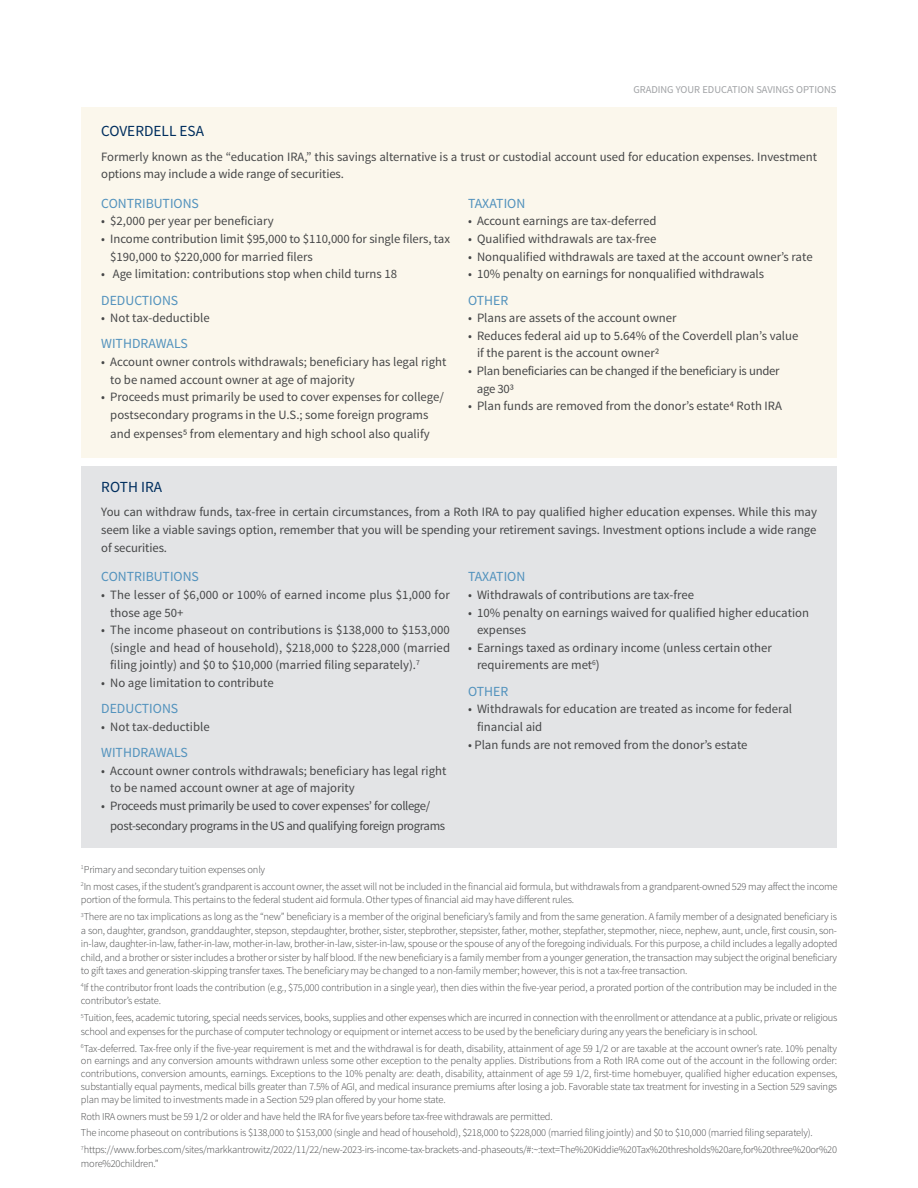
<style>
.page{position:relative;width:918px;height:1188px;background:#fff}
.page>*{position:absolute;margin:0;border:0;box-sizing:border-box;transform-origin:0 0}
.Subhead_-_1st_Tier{font:15.3px "Source Sans Pro";color:#002e5e}
.Subhead_-_2nd_Tier{font:13.8px "Source Sans Pro";color:#5292bd}
.Body_Copy_8_11_75{font:12.75px/17.7px "Source Sans Pro";color:#464748}
.Body_Copy_8_11_75-2{font:12.75px/19.5px "Source Sans Pro";letter-spacing:-.03em;color:#464748}
.Body_Copy_8_11_75-3{font:12.75px/17.7px "Source Sans Pro";letter-spacing:-.02em;color:#464748}
.Body_Copy_8_11_75-4{font:300 10.5px/13.5px "Source Sans Pro";letter-spacing:-.02em;color:#464748}
.t1{font:10.5px "Source Sans Pro";color:#a0a2a5}
</style>
<div class="page">
<div style="left:81px;top:107px;width:756px;height:351px;background:#fbf7ec"></div>
<div style="left:81px;top:467px;width:756px;height:381px;background:#e3e4e6"></div>
<p class="t1" style="left:633px;top:83px;width:205px">GRADING YOUR EDUCATION SAVINGS OPTIONS</p>
<p class="Subhead_-_1st_Tier" style="left:101px;top:122px;width:104px">COVERDELL ESA</p>
<p class="Body_Copy_8_11_75" style="left:101px;top:148px;width:717px">Formerly known as the “education IRA,” this savings alternative is a trust or custodial account used for education expenses. Investment options may include a wide range of securities.</p>
<p class="Subhead_-_2nd_Tier" style="left:101px;top:195px;width:99px">CONTRIBUTIONS</p>
<p class="Body_Copy_8_11_75" style="left:101px;top:213px;width:174px">• $2,000 per year per beneficiary</p>
<p class="Body_Copy_8_11_75" style="left:110px;top:230px;width:341px;text-indent:-9px">• Income contribution limit $95,000 to $110,000 for single filers, tax $190,000 to $220,000 for married filers</p>
<p class="Body_Copy_8_11_75" style="left:101px;top:265px;width:297px">• Age limitation: contributions stop when child turns 18</p>
<p class="Subhead_-_2nd_Tier" style="left:101px;top:291px;width:79px">DEDUCTIONS</p>
<p class="Body_Copy_8_11_75" style="left:101px;top:309px;width:110px">• Not tax-deductible</p>
<p class="Subhead_-_2nd_Tier" style="left:101px;top:335px;width:88px">WITHDRAWALS</p>
<p class="Body_Copy_8_11_75" style="left:110px;top:353px;width:338px;text-indent:-9px">• Account owner controls withdrawals; beneficiary has legal right to be named account owner at age of majority</p>
<p class="Body_Copy_8_11_75" style="left:101px;top:388px;width:344px;text-align:center">• Proceeds must primarily be used to cover expenses for college/ postsecondary programs in the U.S.; some foreign programs</p>
<p class="Body_Copy_8_11_75" style="left:110px;top:426px;width:321px">and expenses5 from elementary and high school also qualify</p>
<p class="Subhead_-_2nd_Tier" style="left:468px;top:195px;width:59px">TAXATION</p>
<p class="Body_Copy_8_11_75" style="left:468px;top:213px;width:190px">• Account earnings are tax-deferred</p>
<p class="Body_Copy_8_11_75" style="left:468px;top:230px;width:190px">• Qualified withdrawals are tax-free</p>
<p class="Body_Copy_8_11_75" style="left:468px;top:248px;width:346px">• Nonqualified withdrawals are taxed at the account owner’s rate</p>
<p class="Body_Copy_8_11_75" style="left:468px;top:265px;width:298px">• 10% penalty on earnings for nonqualified withdrawals</p>
<p class="Subhead_-_2nd_Tier" style="left:468px;top:291px;width:42px">OTHER</p>
<p class="Body_Copy_8_11_75" style="left:468px;top:309px;width:210px">• Plans are assets of the account owner</p>
<p class="Body_Copy_8_11_75" style="left:477px;top:327px;width:323px;text-indent:-9px">• Reduces federal aid up to 5.64% of the Coverdell plan’s value if the parent is the account owner2</p>
<p class="Body_Copy_8_11_75-3" style="left:477px;top:362px;width:304px;text-indent:-9px">• Plan beneficiaries can be changed if the beneficiary is under age 303</p>
<p class="Body_Copy_8_11_75" style="left:468px;top:397px;width:315px">• Plan funds are removed from the donor’s estate4 Roth IRA</p>
<p class="Subhead_-_1st_Tier" style="left:101px;top:478px;width:62px">ROTH IRA</p>
<p class="Body_Copy_8_11_75" style="left:101px;top:504px;width:717px;text-align:justify">You can withdraw funds, tax-free in certain circumstances, from a Roth IRA to pay qualified higher education expenses. While this may seem like a viable savings option, remember that you will be spending your retirement savings. Investment options include a wide range of securities.</p>
<p class="Subhead_-_2nd_Tier" style="left:101px;top:568px;width:99px">CONTRIBUTIONS</p>
<p class="Body_Copy_8_11_75" style="left:110px;top:586px;width:341px;text-indent:-9px">• The lesser of $6,000 or 100% of earned income plus $1,000 for those age 50+</p>
<p class="Body_Copy_8_11_75" style="left:110px;top:621px;width:341px;text-align:justify;text-indent:-9px">• The income phaseout on contributions is $138,000 to $153,000 (single and head of household), $218,000 to $228,000 (married filing jointly) and $0 to $10,000 (married filing separately).<sup>7</sup></p>
<p class="Body_Copy_8_11_75" style="left:101px;top:674px;width:174px">• No age limitation to contribute</p>
<p class="Subhead_-_2nd_Tier" style="left:101px;top:700px;width:79px">DEDUCTIONS</p>
<p class="Body_Copy_8_11_75" style="left:101px;top:718px;width:110px">• Not tax-deductible</p>
<p class="Subhead_-_2nd_Tier" style="left:101px;top:744px;width:88px">WITHDRAWALS</p>
<p class="Body_Copy_8_11_75" style="left:110px;top:762px;width:338px;text-indent:-9px">• Account owner controls withdrawals; beneficiary has legal right to be named account owner at age of majority</p>
<p class="Body_Copy_8_11_75-2" style="left:110px;top:796px;width:337px;text-indent:-9px">• Proceeds must primarily be used to cover expenses’ for college/ post-secondary programs in the US and qualifying foreign programs</p>
<p class="Subhead_-_2nd_Tier" style="left:468px;top:568px;width:59px">TAXATION</p>
<p class="Body_Copy_8_11_75" style="left:468px;top:586px;width:228px">• Withdrawals of contributions are tax-free</p>
<p class="Body_Copy_8_11_75" style="left:477px;top:604px;width:334px;text-indent:-9px">• 10% penalty on earnings waived for qualified higher education expenses</p>
<p class="Body_Copy_8_11_75" style="left:477px;top:639px;width:296px;text-indent:-9px">• Earnings taxed as ordinary income (unless certain other requirements are met<sup>6</sup>)</p>
<p class="Subhead_-_2nd_Tier" style="left:468px;top:683px;width:42px">OTHER</p>
<p class="Body_Copy_8_11_75" style="left:477px;top:700px;width:317px;text-indent:-9px">• Withdrawals for education are treated as income for federal financial aid</p>
<p class="Body_Copy_8_11_75" style="left:468px;top:736px;width:281px">• Plan funds are not removed from the donor’s estate</p>
<p class="Body_Copy_8_11_75-4" style="left:81px;top:863px;width:186px"><sup>1</sup>Primary and secondary tuition expenses only</p>
<p class="Body_Copy_8_11_75-4" style="left:81px;top:880px;width:758px"><sup>2</sup>In most cases, if the student’s grandparent is account owner, the asset will not be included in the financial aid formula, but withdrawals from a grandparent-owned 529 may affect the income portion of the formula. This pertains to the federal student aid formula. Other types of financial aid may have different rules.</p>
<p class="Body_Copy_8_11_75-4" style="left:81px;top:910px;width:758px;text-align:justify"><sup>3</sup>There are no tax implications as long as the “new” beneficiary is a member of the original beneficiary’s family and from the same generation. A family member of a designated beneficiary is a son, daughter, grandson, granddaughter, stepson, stepdaughter, brother, sister, stepbrother, stepsister, father, mother, stepfather, stepmother, niece, nephew, aunt, uncle, first cousin, son&shy;in-law, daughter-in-law, father-in-law, mother-in-law, brother-in-law, sister-in-law, spouse or the spouse of any of the foregoing individuals. For this purpose, a child includes a legally adopted child, and a brother or sister includes a brother or sister by half blood. If the new beneficiary is a family member from a younger generation, the transaction may subject the original beneficiary to gift taxes and generation-skipping transfer taxes. The beneficiary may be changed to a non-family member; however, this is not a tax-free transaction.</p>
<p class="Body_Copy_8_11_75-4" style="left:81px;top:981px;width:758px"><sup>4</sup>If the contributor front loads the contribution (e.g., $75,000 contribution in a single year), then dies within the five-year period, a prorated portion of the contribution may be included in the contributor’s estate.</p>
<p class="Body_Copy_8_11_75-4" style="left:81px;top:1011px;width:758px"><sup>5</sup>Tuition, fees, academic tutoring, special needs services, books, supplies and other expenses which are incurred in connection with the enrollment or attendance at a public, private or religious school and expenses for the purchase of computer technology or equipment or internet access to be used by the beneficiary during any years the beneficiary is in school.</p>
<p class="Body_Copy_8_11_75-4" style="left:81px;top:1042px;width:758px;line-height:12.8px;text-align:justify"><sup>6</sup>Tax-deferred. Tax-free only if the five-year requirement is met and the withdrawal is for death, disability, attainment of age 59 1/2 or are taxable at the account owner’s rate. 10% penalty on earnings and any conversion amounts withdrawn unless some other exception to the penalty applies. Distributions from a Roth IRA come out of the account in the following order: contributions, conversion amounts, earnings. Exceptions to the 10% penalty are: death, disability, attainment of age 59 1/2, first-time homebuyer, qualified higher education expenses, substantially equal payments, medical bills greater than 7.5% of AGI, and medical insurance premiums after losing a job. Favorable state tax treatment for investing in a Section 529 savings plan may be limited to investments made in a Section 529 plan offered by your home state.</p>
<p class="Body_Copy_8_11_75-4" style="left:81px;top:1109px;width:473px">Roth IRA owners must be 59 1/2 or older and have held the IRA for five years before tax-free withdrawals are permitted.</p>
<p class="Body_Copy_8_11_75-4" style="left:81px;top:1126px;width:733px">The income phaseout on contributions is $138,000 to $153,000 (single and head of household), $218,000 to $228,000 (married filing jointly) and $0 to $10,000 (married filing separately).</p>
<p class="Body_Copy_8_11_75-4" style="left:81px;top:1143px;width:758px"><sup>7</sup>https://www.forbes.com/sites/markkantrowitz/2022/11/22/new-2023-irs-income-tax-brackets-and-phaseouts/#:~:text=The%20Kiddie%20Tax%20thresholds%20are,for%20three%20or%20 more%20children.”</p>
</div>
